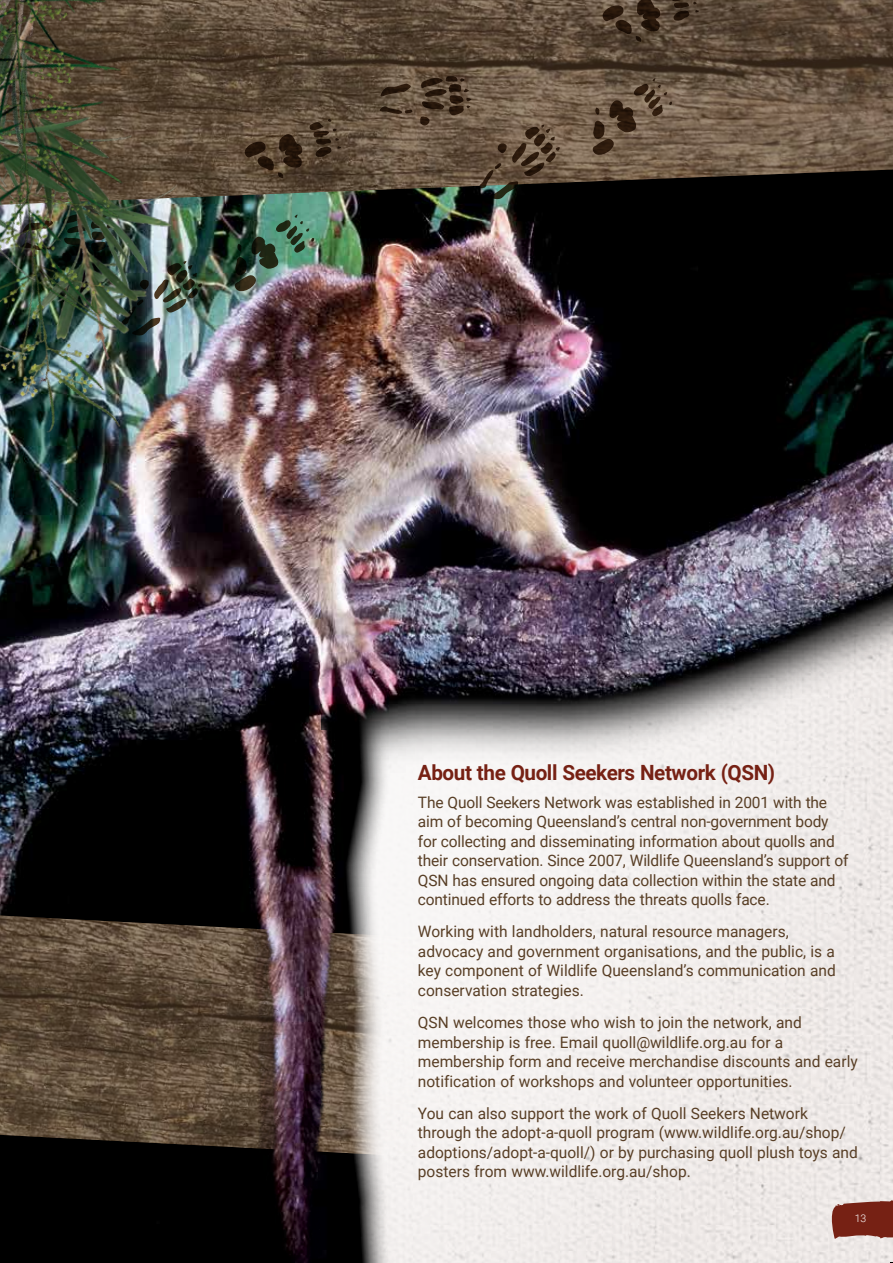
<style>
.page{position:relative;width:893px;height:1263px;background:#fff}
.page>*{position:absolute;margin:0;border:0;box-sizing:border-box;transform-origin:0 0}
.t1{font:700 21px "Roboto";letter-spacing:-.02em;color:#762114}
.t2{font:15.75px/19.5px "Roboto";color:#583e25}
.t3{font:300 10.5px "Roboto";color:#fff}
</style>
<div class="page">
<img style="left:0;top:205px;width:893px;height:1058px">
<img style="left:358px;top:0;width:535px;height:205px">
<img style="left:0;top:915px;width:219px;height:263px">
<img style="left:369px;top:832px;width:524px;height:431px">
<svg style="left:592px;top:78px;width:80px;height:78px;background:#685543"></svg>
<svg style="left:602px;top:0;width:58px;height:42px;background:#4c3b2c"></svg>
<svg style="left:671px;top:0;width:28px;height:21px"></svg>
<svg style="left:477px;top:125px;width:83px;height:75px;background:#524435"></svg>
<svg style="left:420px;top:76px;width:51px;height:50px;background:#554333"></svg>
<svg style="left:378px;top:105px;width:35px;height:10px"></svg>
<svg style="left:380px;top:83px;width:33px;height:14px"></svg>
<img style="left:322px;top:429px;width:571px;height:403px">
<img style="left:219px;top:730px;width:150px;height:533px">
<img style="left:0;top:498px;width:220px;height:50px">
<img style="left:0;top:0;width:358px;height:498px">
<svg style="left:828px;top:1200px;width:65px;height:39px;background:#8d483d"></svg>
<h1 class="t1" style="left:418px;top:757px;width:359px">About the Quoll Seekers Network (QSN)</h1>
<p class="t2" style="left:418px;top:792px;width:432px">The Quoll Seekers Network was established in 2001 with the aim of becoming Queensland’s central non-government body for collecting and disseminating information about quolls and their conservation. Since 2007, Wildlife Queensland’s support of QSN has ensured ongoing data collection within the state and continued efforts to address the threats quolls face.</p>
<p class="t2" style="left:418px;top:921px;width:419px">Working with landholders, natural resource managers, advocacy and government organisations, and the public, is a key component of Wildlife Queensland’s communication and conservation strategies.</p>
<p class="t2" style="left:418px;top:1012px;width:441px">QSN welcomes those who wish to join the network, and membership is free. Email quoll@wildlife.org.au for a membership form and receive merchandise discounts and early notification of workshops and volunteer opportunities.</p>
<p class="t2" style="left:418px;top:1103px;width:441px">You can also support the work of Quoll Seekers Network through the adopt-a-quoll program (www.wildlife.org.au/shop/ adoptions/adopt-a-quoll/) or by purchasing quoll plush toys and posters from www.wildlife.org.au/shop.</p>
<p class="t3" style="left:855px;top:1211px;width:13px">13</p>
</div>
